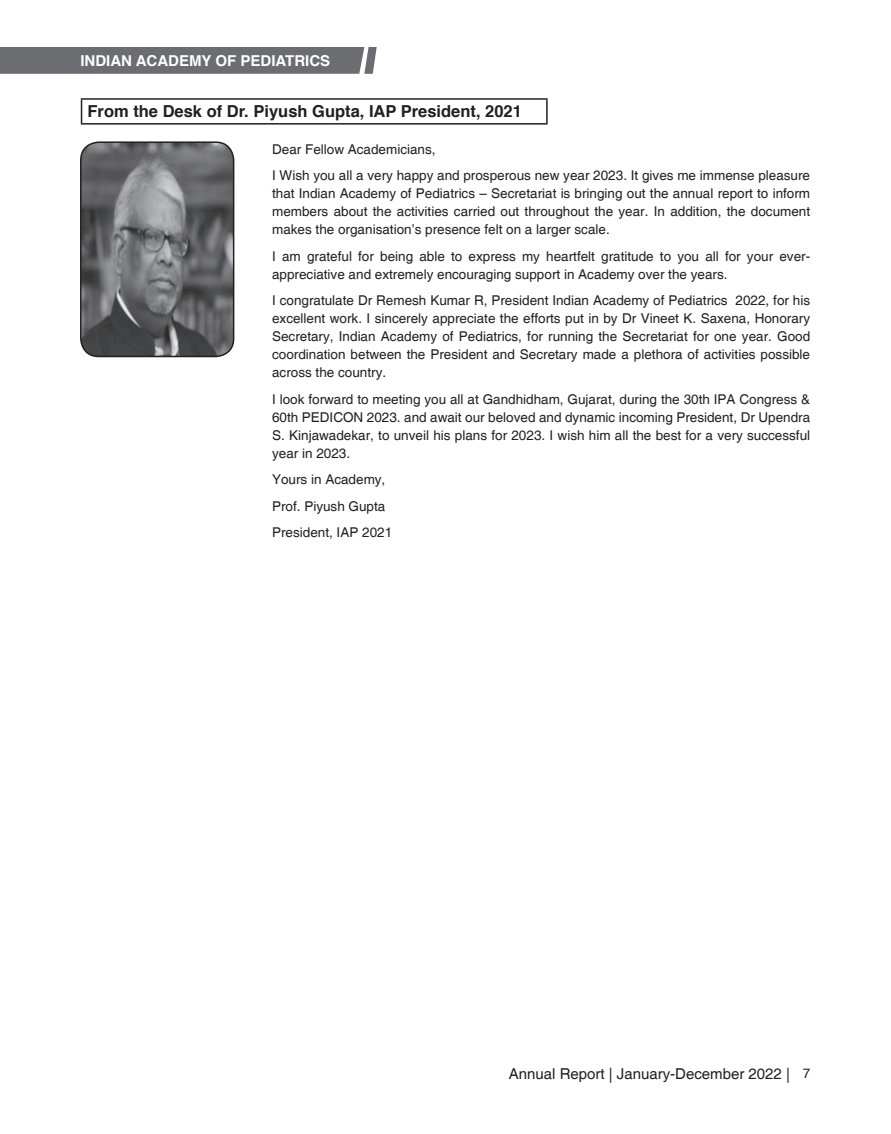
<style>
.page{position:relative;width:891px;height:1134px;background:#fff}
.page>*{position:absolute;margin:0;border:0;box-sizing:border-box;transform-origin:0 0}
.t1{font:700 16.5px "Helvetica";color:#231f20}
.t2{font:15px "Helvetica";color:#231f20}
.t3{font:700 15px "Helvetica";color:#fff}
.t4{font:13.5px/18px "Helvetica";color:#231f20}
.s1{font-size:13.5px}
</style>
<div class="page">
<div style="left:0;top:47px;width:377px;height:27px;background:#6c6d70"></div>
<hr style="left:81px;top:98px;width:467px;height:2px;background:#231f20">
<svg style="left:81px;top:100px;width:1px;height:23px"></svg>
<hr style="left:546px;top:100px;width:2px;height:23px;background:#231f20">
<hr style="left:81px;top:123px;width:467px;height:2px;background:#231f20">
<img style="left:81px;top:142px;width:153px;height:215px">
<div style="left:80px;top:141px;width:154px;height:216px;border:2px solid #231f20;border-radius:18px"></div>
<p class="t3" style="left:80px;top:48px;width:251px">INDIAN ACADEMY OF PEDIATRICS</p>
<p class="t1" style="left:88px;top:98px;width:436px">From the Desk of Dr. Piyush Gupta, IAP President, 2021</p>
<p class="t4" style="left:272px;top:136px;width:540px;line-height:26.5px">Dear Fellow Academicians,<br>I Wish you all a very happy and prosperous new year 2023. It gives me immense pleasure</p>
<p class="t4" style="left:272px;top:185px;width:540px;text-align:justify">that Indian Academy of Pediatrics – Secretariat is bringing out the annual report to inform members about the activities carried out throughout the year. In addition, the document makes the organisation’s presence felt on a larger scale.</p>
<p class="t4" style="left:272px;top:247px;width:540px">I am grateful for being able to express my heartfelt gratitude to you all for your ever&shy;appreciative and extremely encouraging support in Academy over the years.</p>
<p class="t4" style="left:272px;top:292px;width:540px;text-align:justify">I congratulate Dr Remesh Kumar R, President Indian Academy of Pediatrics 2022, for his excellent work. I sincerely appreciate the efforts put in by Dr Vineet K. Saxena, Honorary Secretary, Indian Academy of Pediatrics, for running the Secretariat for one year. Good coordination between the President and Secretary made a plethora of activities possible across the country.</p>
<p class="t4" style="left:272px;top:390px;width:540px;text-align:justify">I look forward to meeting you all at Gandhidham, Gujarat, during the 30th IPA Congress &amp; 60th PEDICON 2023. and await our beloved and dynamic incoming President, Dr Upendra S. Kinjawadekar, to unveil his plans for 2023. I wish him all the best for a very successful year in 2023.</p>
<p class="t4" style="left:272px;top:467px;width:122px;line-height:26.5px">Yours in Academy,<br>Prof. Piyush Gupta<br>President, IAP 2021</p>
<p class="t2" style="left:509px;top:1065px;width:303px">Annual Report | January-December 2022 | <span class="s1">7</span></p>
</div>
